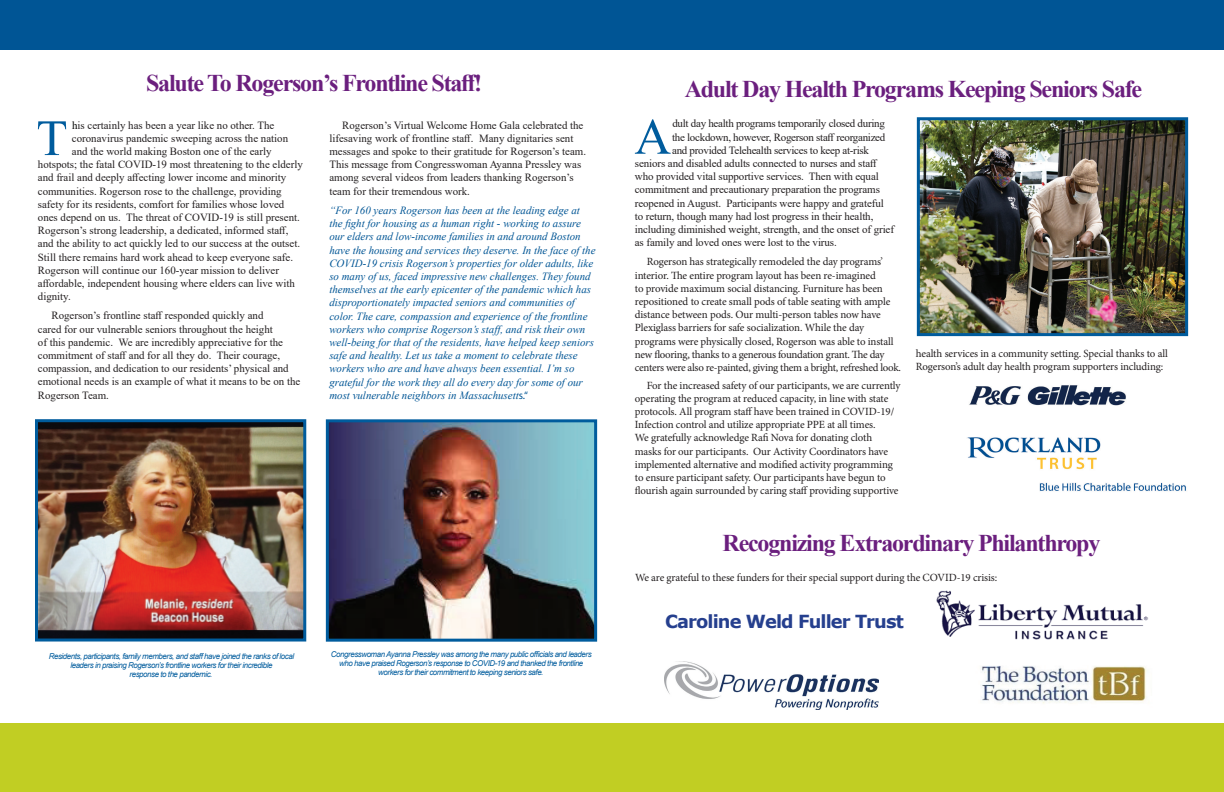
<style>
.page{position:relative;width:1224px;height:792px;background:#fff}
.page>*{position:absolute;margin:0;border:0;box-sizing:border-box;transform-origin:0 0}
.t1{font:50.9px "Times New Roman";color:#005c9d}
.t2{font:700 24px "Times New Roman";letter-spacing:-.05em;color:#6b1f7e}
.t3{font:700 18px "Verdana";letter-spacing:-.05em;color:#253f8e}
.t4{font:11px/13.2px "Times New Roman";color:#231f20}
.t5{font:11px/13.2px "Minion Pro";letter-spacing:-.015em;color:#231f20}
.t6{font:italic 11px/13.2px "Times New Roman";color:#005595}
.t7{font:11px "Times New Roman";letter-spacing:-.025em;color:#231f20}
.t8{font:italic 8px/9px "Arial";letter-spacing:-.055em;color:#005c9d;text-align:center}
.s1{color:#fff}
.s2{color:#040503}
.s3{font-family:"Myriad Pro";font-style:normal}
</style>
<div class="page">
<div style="left:0;top:724px;width:1224px;height:68px;background:#c1ce23"></div>
<div style="left:0;top:0;width:1224px;height:50px;background:#005595"></div>
<img style="left:39px;top:423px;width:263px;height:215px">
<div style="left:35px;top:419px;width:271px;height:223px;border:3px solid #005c9d"></div>
<img style="left:330px;top:423px;width:263px;height:215px">
<div style="left:326px;top:419px;width:271px;height:223px;border:3px solid #005c9d"></div>
<img style="left:921px;top:121px;width:263px;height:211px">
<div style="left:917px;top:117px;width:271px;height:219px;border:3px solid #005c9d"></div>
<img style="left:969px;top:385px;width:157px;height:21px">
<img style="left:981px;top:666px;width:166px;height:38px">
<img style="left:936px;top:590px;width:213px;height:50px">
<img style="left:967px;top:437px;width:219px;height:54px">
<img style="left:664px;top:661px;width:215px;height:48px">
<h2 class="t2" style="left:146px;top:65px;width:338px">Salute To Rogerson’s Frontline Staff!</h2>
<h1 class="t1" style="left:36px;top:102px;width:33px">T</h1>
<p class="t4" style="left:67px;top:118px;width:209px"><span class="s1">h</span><span class="s2">h</span>is certainly has been a year like no other. The</p>
<p class="t4" style="left:72px;top:131px;width:218px">coronavirus pandemic sweeping across the nation</p>
<p class="t4" style="left:72px;top:144px;width:201px">and the world making Boston one of the early</p>
<p class="t4" style="left:38px;top:158px;width:266px">hotspots; the fatal COVID-19 most threatening to the elderly</p>
<p class="t4" style="left:38px;top:171px;width:250px">and frail and deeply affecting lower income and minority</p>
<p class="t4" style="left:38px;top:184px;width:245px">communities. Rogerson rose to the challenge, providing</p>
<p class="t4" style="left:38px;top:197px;width:248px">safety for its residents, comfort for families whose loved</p>
<p class="t4" style="left:38px;top:210px;width:264px">ones depend on us. The threat of COVID-19 is still present.</p>
<p class="t4" style="left:38px;top:224px;width:252px">Rogerson’s strong leadership, a dedicated, informed staff,</p>
<p class="t4" style="left:38px;top:237px;width:264px">and the ability to act quickly led to our success at the outset.</p>
<p class="t4" style="left:38px;top:250px;width:257px">Still there remains hard work ahead to keep everyone safe.</p>
<p class="t4" style="left:38px;top:263px;width:243px">Rogerson will continue our 160-year mission to deliver</p>
<p class="t4" style="left:38px;top:276px;width:258px">affordable, independent housing where elders can live with</p>
<p class="t4" style="left:38px;top:290px;width:34px">dignity.</p>
<p class="t4" style="left:38px;top:309px;width:264px;text-indent:14px">Rogerson’s frontline staff responded quickly and<br>cared for our vulnerable seniors throughout the height<br>of this pandemic. We are incredibly appreciative for the commitment of staff and for all they do. Their courage, compassion, and dedication to our residents’ physical and emotional needs is an example of what it means to be on the Rogerson Team.</p>
<p class="t4" style="left:329px;top:118px;width:258px;text-indent:13px">Rogerson’s Virtual Welcome Home Gala celebrated the lifesaving work of frontline staff. Many dignitaries sent messages and spoke to their gratitude for Rogerson’s team.<br>This message from Congresswoman Ayanna Pressley was among several videos from leaders thanking Rogerson’s team for their tremendous work.</p>
<p class="t6" style="left:329px;top:203px;width:268px">“For 160 years Rogerson has been at the leading edge at the fight for housing as a human right - working to assure our elders and low-income families in and around Boston have the housing and services they deserve. In the face of the COVID-19 crisis Rogerson’s properties for older adults, like so many of us, faced impressive new challenges. They found themselves at the early epicenter of the pandemic which has disproportionately impacted seniors and communities of color. The care, compassion and experience of the frontline workers who comprise Rogerson’s staff, and risk their own well-being for that of the residents, have helped keep seniors safe and healthy. Let us take a moment to celebrate these workers who are and have always been essential. I’m so grateful for the work they all do every day for some of our most vulnerable neighbors in Massachusett<span class="s3">s.“</span></p>
<p class="t8" style="left:49px;top:652px;width:247px">Residents, participants, family members, and staff have joined the ranks of local leaders in praising Rogerson’s frontline workers for their incredible<br>response to the pandemic.</p>
<p class="t8" style="left:331px;top:650px;width:262px">Congresswoman Ayanna Pressley was among the many public officials and leaders who have praised Rogerson’s response to COVID-19 and thanked the frontline workers for their commitment to keeping seniors safe.</p>
<h2 class="t2" style="left:685px;top:72px;width:459px">Adult Day Health Programs Keeping Seniors Safe</h2>
<h1 class="t1" style="left:634px;top:101px;width:38px">A</h1>
<p class="t7" style="left:667px;top:116px;width:219px"><span class="s1">h</span>dult day health programs temporarily closed during</p>
<p class="t7" style="left:672px;top:129px;width:215px">the lockdown, however, Rogerson staff reorganized</p>
<p class="t7" style="left:672px;top:142px;width:198px">and provided Telehealth services to keep at-risk</p>
<p class="t4" style="left:635px;top:156px;width:244px">seniors and disabled adults connected to nurses and staff</p>
<p class="t4" style="left:635px;top:170px;width:245px">who provided vital supportive services. Then with equal</p>
<p class="t4" style="left:635px;top:183px;width:247px">commitment and precautionary preparation the programs</p>
<p class="t4" style="left:635px;top:196px;width:250px">reopened in August. Participants were happy and grateful</p>
<p class="t4" style="left:635px;top:209px;width:240px">to return, though many had lost progress in their health,</p>
<p class="t4" style="left:635px;top:222px;width:261px">including diminished weight, strength, and the onset of grief</p>
<p class="t4" style="left:635px;top:236px;width:203px">as family and loved ones were lost to the virus.</p>
<p class="t5" style="left:635px;top:255px;width:268px;text-indent:12px">Rogerson has strategically remodeled the day programs’ interior. The entire program layout has been re-imagined<br>to provide maximum social distancing. Furniture has been repositioned to create small pods of table seating with ample distance between pods. Our multi-person tables now have Plexiglass barriers for safe socialization. While the day programs were physically closed, Rogerson was able to install new flooring, thanks to a generous foundation grant. The day centers were also re-painted, giving them a bright, refreshed look.</p>
<p class="t5" style="left:635px;top:379px;width:267px;text-indent:12px">For the increased safety of our participants, we are currently operating the program at reduced capacity, in line with state protocols. All program staff have been trained in COVID-19/ Infection control and utilize appropriate PPE at all times.<br>We gratefully acknowledge Rafi Nova for donating cloth masks for our participants. Our Activity Coordinators have implemented alternative and modified activity programming to ensure participant safety. Our participants have begun to flourish again surrounded by caring staff providing supportive</p>
<p class="t5" style="left:916px;top:347px;width:254px">health services in a community setting. Special thanks to all<br>Rogerson’s adult day health program supporters including:</p>
<h2 class="t2" style="left:723px;top:525px;width:379px">Recognizing Extraordinary Philanthropy</h2>
<p class="t5" style="left:635px;top:571px;width:364px">We are grateful to these funders for their special support during the COVID-19 crisis:</p>
<h3 class="t3" style="left:665px;top:609px;width:240px">Caroline Weld Fuller Trust</h3>
</div>
